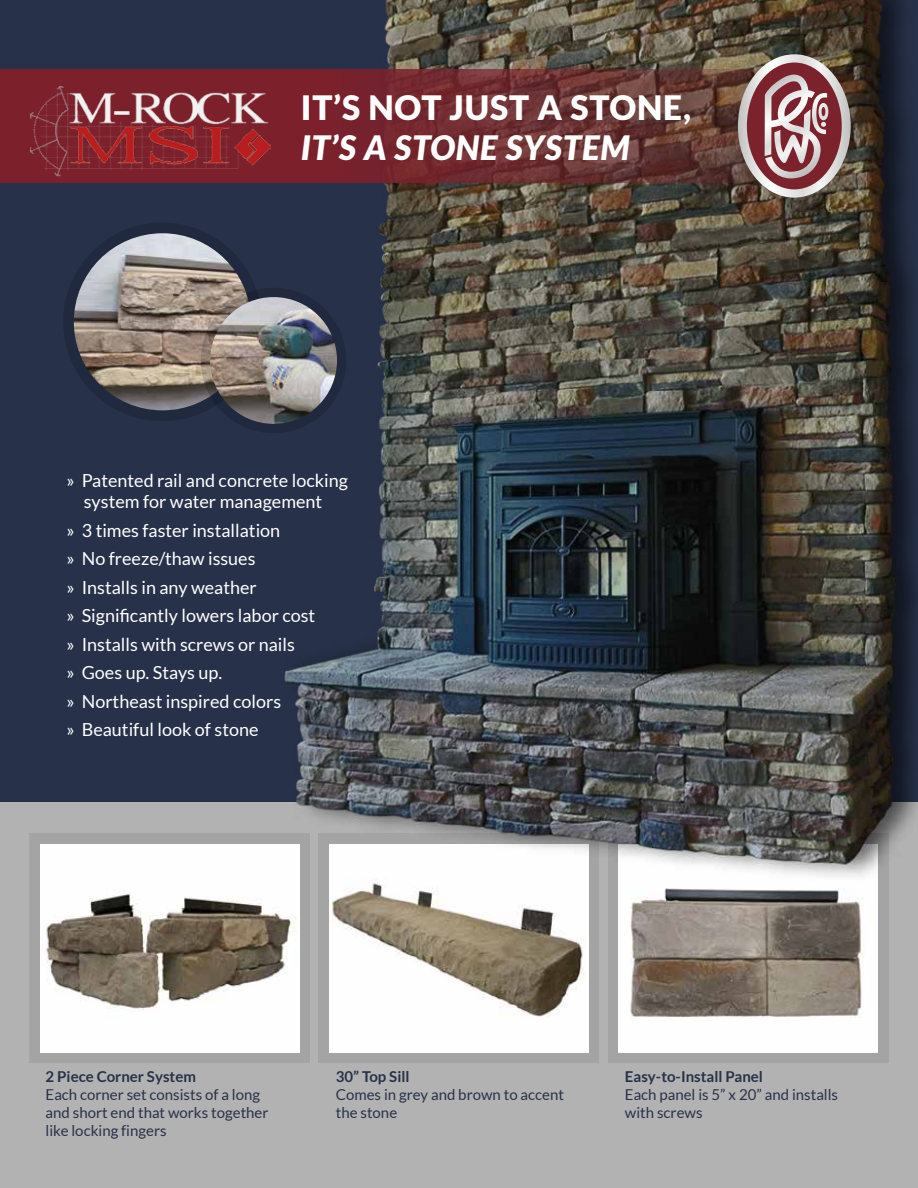
<style>
.page{position:relative;width:918px;height:1188px;background:#fff}
.page>*{position:absolute;margin:0;border:0;box-sizing:border-box;transform-origin:0 0}
.t1{font:900 33.6px "Lato";letter-spacing:.025em;color:#fff}
.t2{font:italic 900 33.6px "Lato";letter-spacing:.025em;color:#fff}
.t3{font:18px/28.5px "Lato";color:#fff;text-align:center}
.t4{font:15px/18px "Lato";color:#273149}
.t5{font:700 15px "Lato";color:#273149}
</style>
<div class="page">
<div style="left:0;top:765px;width:918px;height:423px;background:#b3b2b2"></div>
<div style="left:0;top:0;width:918px;height:802px;background:#273149"></div>
<div style="left:30px;top:833px;width:280px;height:230px;background:#a5a4a4"></div>
<svg style="left:319px;top:892px;width:280px;height:171px;fill:#a5a4a4"></svg>
<svg style="left:608px;top:892px;width:280px;height:171px;fill:#a5a4a4"></svg>
<img style="left:41px;top:844px;width:258px;height:208px">
<img style="left:330px;top:892px;width:258px;height:160px">
<img style="left:619px;top:892px;width:258px;height:160px">
<img style="left:279px;top:0;width:639px;height:892px">
<svg style="left:0;top:69px;width:884px;height:114px"></svg>
<svg style="left:738px;top:54px;width:113px;height:144px"></svg>
<div style="left:63px;top:222px;width:199px;height:199px;background:#20293e;border-radius:50%"></div>
<img style="left:74px;top:233px;width:177px;height:177px;border-radius:89px">
<svg style="left:201px;top:288px;width:145px;height:145px;fill:#20293e"></svg>
<img style="left:210px;top:297px;width:127px;height:127px;border-radius:63px">
<img style="left:31px;top:86px;width:239px;height:96px">
<h1 class="t1" style="left:301px;top:88px;width:392px">IT’S NOT JUST A STONE,</h1>
<h1 class="t2" style="left:301px;top:128px;width:330px">IT’S A STONE SYSTEM</h1>
<p class="t3" style="left:66px;top:470px;width:283px;line-height:21px">» Patented rail and concrete locking system for water management</p>
<p class="t3" style="left:66px;top:516px;width:250px;text-align:left">» 3 times faster installation<br>» No freeze/thaw issues<br>» Installs in any weather<br>» Significantly lowers labor cost » Installs with screws or nails<br>» Goes up. Stays up.<br>» Northeast inspired colors<br>» Beautiful look of stone</p>
<p class="t5" style="left:46px;top:1068px;width:152px">2 Piece Corner System</p>
<p class="t4" style="left:46px;top:1086px;width:224px">Each corner set consists of a long and short end that works together like locking fingers</p>
<p class="t5" style="left:336px;top:1068px;width:75px">30” Top Sill</p>
<p class="t4" style="left:336px;top:1086px;width:230px">Comes in grey and brown to accent the stone</p>
<p class="t5" style="left:625px;top:1068px;width:139px">Easy-to-Install Panel</p>
<p class="t4" style="left:625px;top:1086px;width:215px">Each panel is 5” x 20” and installs with screws</p>
</div>
